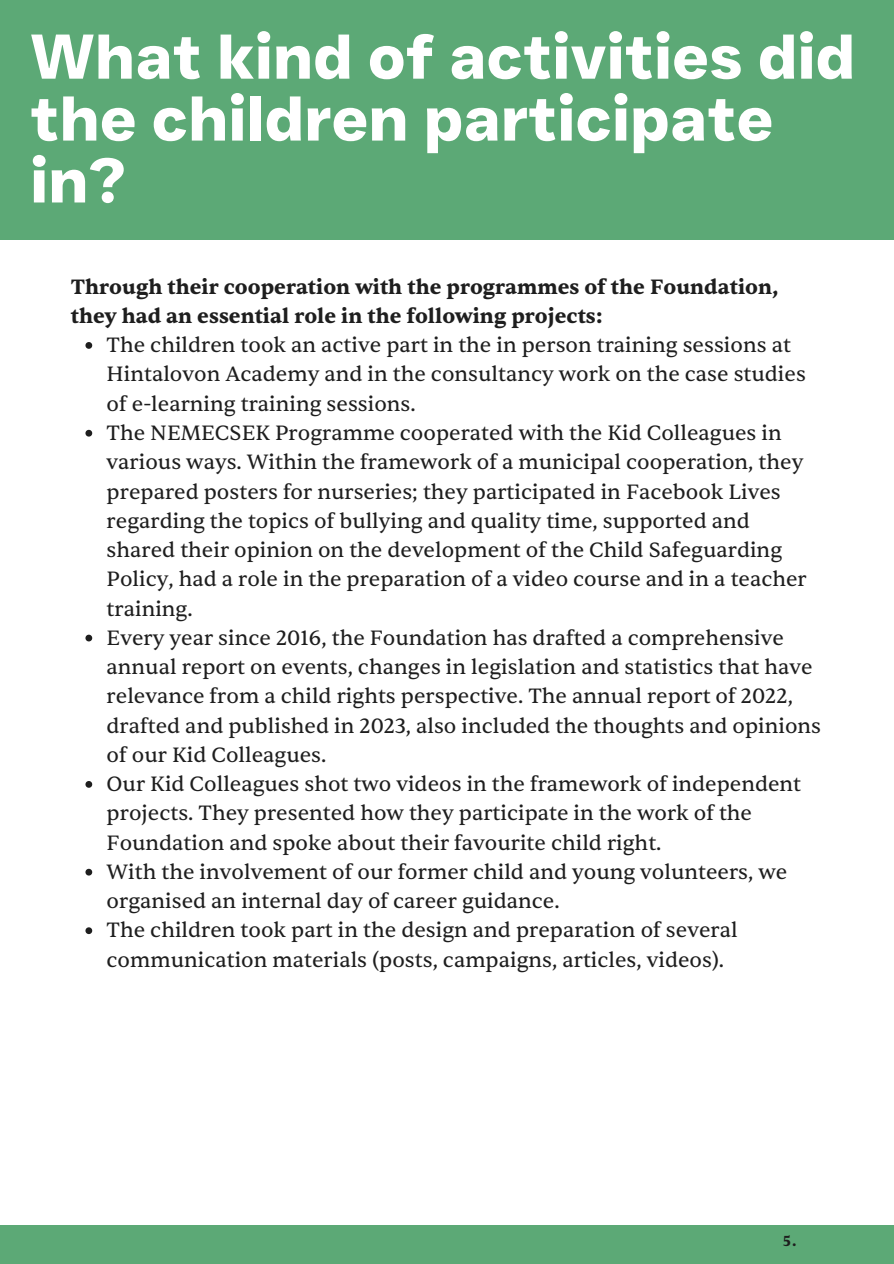
<style>
.page{position:relative;width:894px;height:1264px;background:#fff}
.page>*{position:absolute;margin:0;border:0;box-sizing:border-box;transform-origin:0 0}
.t1{font:700 63px/61.8px "JUST Sans";color:#fff}
.t2{font:21px/29.2px "Sentient";color:#1e1e1e}
.t3{font:700 21px/29.2px "Sentient";color:#1e1e1e}
.t4{font:700 14.7px "Sentient";color:#1e1e1e}
</style>
<div class="page">
<div style="left:0;top:1225px;width:893px;height:38px;background:#5ca976"></div>
<svg style="left:85px;top:342px;width:7px;height:7px"></svg>
<svg style="left:85px;top:430px;width:7px;height:6px"></svg>
<svg style="left:85px;top:634px;width:7px;height:7px"></svg>
<svg style="left:85px;top:781px;width:7px;height:6px"></svg>
<svg style="left:85px;top:868px;width:7px;height:7px"></svg>
<svg style="left:85px;top:927px;width:7px;height:7px"></svg>
<div style="left:0;top:0;width:893px;height:240px;background:#5ca976"></div>
<p class="t1" style="left:30px;top:25px;width:826px">What kind of activities did the children participate in?</p>
<p class="t3" style="left:71px;top:272px;width:709px">Through their cooperation with the programmes of the Foundation, they had an essential role in the following projects:</p>
<h1 class="t2" style="left:107px;top:331px;width:700px">The children took an active part in the in person training sessions at<br>Hintalovon Academy and in the consultancy work on the case studies of e-learning training sessions.</h1>
<h2 class="t2" style="left:107px;top:418px;width:701px">The NEMECSEK Programme cooperated with the Kid Colleagues in various ways. Within the framework of a municipal cooperation, they prepared posters for nurseries; they participated in Facebook Lives regarding the topics of bullying and quality time, supported and shared their opinion on the development of the Child Safeguarding Policy, had a role in the preparation of a video course and in a teacher training.</h2>
<p class="t2" style="left:107px;top:623px;width:715px">Every year since 2016, the Foundation has drafted a comprehensive annual report on events, changes in legislation and statistics that have relevance from a child rights perspective. The annual report of 2022, drafted and published in 2023, also included the thoughts and opinions of our Kid Colleagues.</p>
<p class="t2" style="left:107px;top:769px;width:696px">Our Kid Colleagues shot two videos in the framework of independent projects. They presented how they participate in the work of the<br>Foundation and spoke about their favourite child right.</p>
<p class="t2" style="left:107px;top:857px;width:682px">With the involvement of our former child and young volunteers, we organised an internal day of career guidance.</p>
<p class="t2" style="left:107px;top:916px;width:632px">The children took part in the design and preparation of several communication materials (posts, campaigns, articles, videos).</p>
<p class="t4" style="left:782px;top:1231px;width:15px">5.</p>
</div>
